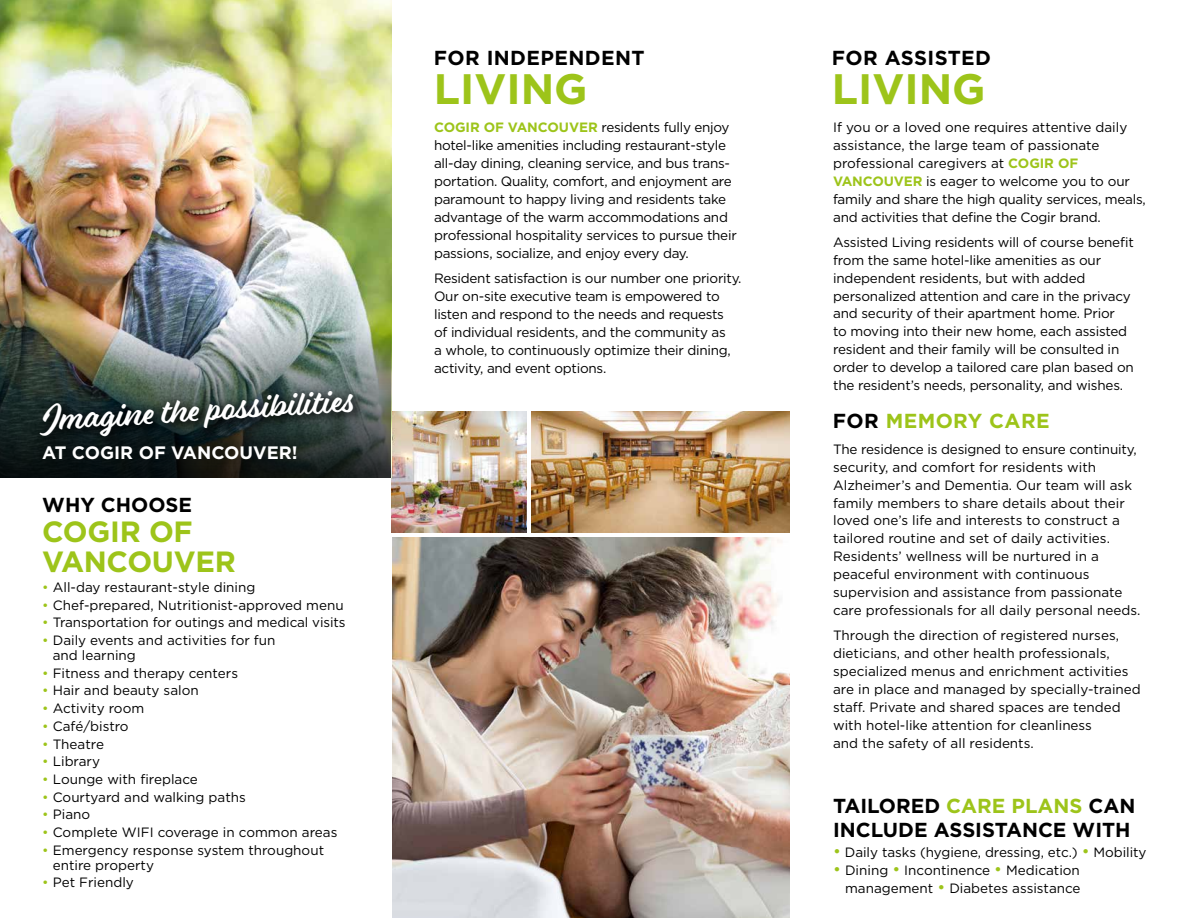
<style>
.page{position:relative;width:1188px;height:918px;background:#fff}
.page>*{position:absolute;margin:0;border:0;box-sizing:border-box;transform-origin:0 0}
.t1{font:700 42.6px "Gotham";color:#9dc41a}
.t2{font:34.5px "Eds Market Main Script";color:#fff}
.t3{font:700 29.25px/30px "Gotham";letter-spacing:-.01em;color:#9dc41a}
.t4{font:700 20.25px/24px "Gotham";color:#000}
.t5{font:700 20.25px "Gotham";letter-spacing:.02em;color:#000}
.t6{font:700 20.25px "Gotham";letter-spacing:.02em;color:#9dc41a}
.t7{font:700 18px "Gotham";color:#fff}
.t8{font:13.5px/18px "Gotham";letter-spacing:-.015em;color:#000}
.s1{color:#9dc41a}
.s2{font-weight:700;color:#9dc41a}
.s3{color:#000}
.s4{font-size:16.5px;color:#9dc41a}
</style>
<div class="page">
<img style="left:532px;top:411px;width:258px;height:121px">
<img style="left:392px;top:411px;width:134px;height:121px">
<img style="left:392px;top:537px;width:398px;height:381px">
<img style="left:0;top:0;width:392px;height:313px">
<img style="left:0;top:313px;width:392px;height:164px">
<svg style="left:29px;top:375px;width:335px;height:76px;background:#313f3c"></svg>
<div style="left:30px;top:431px;width:281px;height:43px;background:#000;opacity:.75"></div>
<h2 class="t2" style="left:41px;top:396px;width:314px;rotate:-3deg">Imagine the possibilities</h2>
<h3 class="t7" style="left:42px;top:442px;width:257px">AT COGIR OF VANCOUVER!</h3>
<h3 class="t4" style="left:42px;top:493px;width:151px">WHY CHOOSE</h3>
<h3 class="t3" style="left:42px;top:516px;width:195px">COGIR OF<br>VANCOUVER</h3>
<p class="t8" style="left:42px;top:578px;width:215px"><span class="s1">•</span> All-day restaurant-style dining</p>
<p class="t8" style="left:42px;top:596px;width:303px"><span class="s1">•</span> Chef-prepared, Nutritionist-approved menu</p>
<p class="t8" style="left:42px;top:613px;width:305px"><span class="s1">•</span> Transportation for outings and medical visits</p>
<p class="t8" style="left:53px;top:633px;width:224px;line-height:15px;text-indent:-11px"><span class="s1">•</span> Daily events and activities for fun and learning</p>
<p class="t8" style="left:42px;top:664px;width:197px"><span class="s1">•</span> Fitness and therapy centers</p>
<p class="t8" style="left:42px;top:681px;width:158px"><span class="s1">•</span> Hair and beauty salon</p>
<p class="t8" style="left:42px;top:699px;width:103px"><span class="s1">•</span> Activity room</p>
<p class="t8" style="left:42px;top:717px;width:88px"><span class="s1">•</span> Café/bistro</p>
<p class="t8" style="left:42px;top:734px;width:63px"><span class="s1">•</span> Theatre</p>
<p class="t8" style="left:42px;top:752px;width:59px"><span class="s1">•</span> Library</p>
<p class="t8" style="left:42px;top:770px;width:157px"><span class="s1">•</span> Lounge with fireplace</p>
<p class="t8" style="left:42px;top:788px;width:205px"><span class="s1">•</span> Courtyard and walking paths</p>
<p class="t8" style="left:42px;top:805px;width:49px"><span class="s1">•</span> Piano</p>
<p class="t8" style="left:42px;top:823px;width:297px"><span class="s1">•</span> Complete WIFI coverage in common areas</p>
<p class="t8" style="left:53px;top:842px;width:273px;line-height:15px;text-indent:-11px"><span class="s1">•</span> Emergency response system throughout entire property</p>
<p class="t8" style="left:42px;top:873px;width:93px"><span class="s1">•</span> Pet Friendly</p>
<h3 class="t5" style="left:434px;top:46px;width:212px">FOR INDEPENDENT</h3>
<h1 class="t1" style="left:434px;top:65px;width:155px">LIVING</h1>
<p class="t8" style="left:434px;top:118px;width:304px"><span class="s2">COGIR OF VANCOUVER</span> residents fully enjoy hotel-like amenities including restaurant-style all-day dining, cleaning service, and bus trans&shy;portation. Quality, comfort, and enjoyment are paramount to happy living and residents take advantage of the warm accommodations and professional hospitality services to pursue their passions, socialize, and enjoy every day.</p>
<p class="t8" style="left:434px;top:269px;width:309px">Resident satisfaction is our number one priority.<br>Our on-site executive team is empowered to listen and respond to the needs and requests<br>of individual residents, and the community as<br>a whole, to continuously optimize their dining, activity, and event options.</p>
<h3 class="t5" style="left:832px;top:46px;width:161px">FOR ASSISTED</h3>
<h1 class="t1" style="left:832px;top:65px;width:155px">LIVING</h1>
<p class="t8" style="left:833px;top:118px;width:314px">If you or a loved one requires attentive daily assistance, the large team of passionate professional caregivers at <span class="s2">COGIR OF VANCOUVER</span> is eager to welcome you to our family and share the high quality services, meals, and activities that define the Cogir brand.</p>
<p class="t8" style="left:833px;top:232px;width:302px">Assisted Living residents will of course benefit from the same hotel-like amenities as our independent residents, but with added personalized attention and care in the privacy and security of their apartment home. Prior<br>to moving into their new home, each assisted resident and their family will be consulted in order to develop a tailored care plan based on the resident’s needs, personality, and wishes.</p>
<h3 class="t6" style="left:833px;top:409px;width:218px"><span class="s3">FOR</span> MEMORY CARE</h3>
<p class="t8" style="left:833px;top:439px;width:309px">The residence is designed to ensure continuity, security, and comfort for residents with Alzheimer’s and Dementia. Our team will ask family members to share details about their loved one’s life and interests to construct a tailored routine and set of daily activities.<br>Residents’ wellness will be nurtured in a peaceful environment with continuous supervision and assistance from passionate care professionals for all daily personal needs.</p>
<p class="t8" style="left:833px;top:626px;width:309px">Through the direction of registered nurses, dieticians, and other health professionals, specialized menus and enrichment activities are in place and managed by specially-trained staff. Private and shared spaces are tended with hotel-like attention for cleanliness<br>and the safety of all residents.</p>
<h3 class="t4" style="left:833px;top:793px;width:304px">TAILORED <span class="s1">CARE PLANS</span> CAN<br>INCLUDE ASSISTANCE WITH</h3>
<p class="t8" style="left:833px;top:843px;width:315px"><span class="s4">•</span> Daily tasks (hygiene, dressing, etc.) <span class="s4">•</span> Mobility</p>
<p class="t8" style="left:833px;top:861px;width:249px;text-align:right"><span class="s4">•</span> Dining <span class="s4">•</span> Incontinence <span class="s4">•</span> Medication management <span class="s4">•</span> Diabetes assistance</p>
</div>
